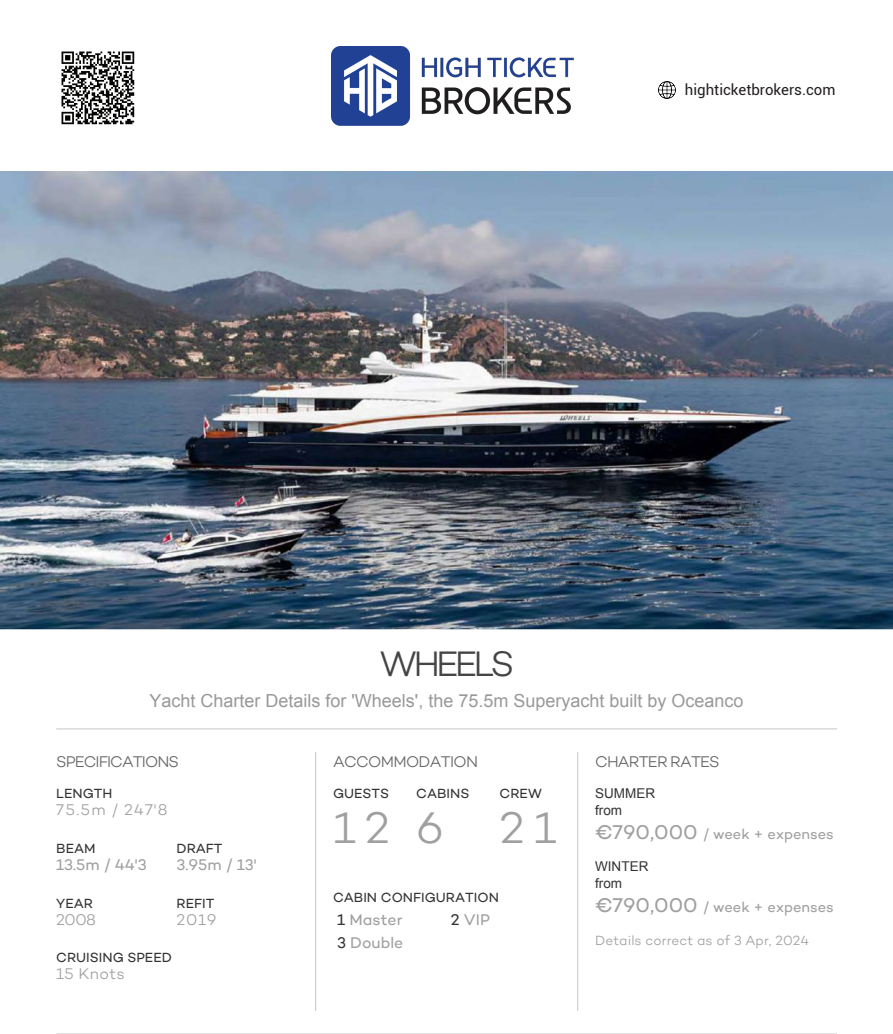
<style>
.page{position:relative;width:893px;height:1034px;background:#fff}
.page>*{position:absolute;margin:0;border:0;box-sizing:border-box;transform-origin:0 0}
.t1{font:300 45px "Campton";color:#a0a0a0}
.t2{font:300 36px "Campton";letter-spacing:-.115em;color:#454545}
.t3{font:18px "Arial";color:#999}
.t4{font:300 15.75px "Campton";letter-spacing:-.05em;color:#666}
.t5{font:15.75px "Campton";color:#a0a0a0}
.t6{font:300 15.75px "Campton";letter-spacing:.02em;color:#a0a0a0}
.t7{font:15px "Roboto";color:#231f20}
.t8{font:14.7px "Campton";color:#a0a0a0}
.t9{font:13.5px "Campton";color:#333}
.t10{font:300 13.5px "Campton";letter-spacing:.005em;color:#a0a0a0}
.t11{font:13.5px/17.1px "Arial";color:#333}
.s1{color:#333}
.s2{font-size:20.25px}
</style>
<div class="page">
<img style="left:0;top:171px;width:893px;height:458px">
<svg style="left:56px;top:728px;width:781px;height:1px"></svg>
<hr style="left:446px;top:1033px;width:391px;height:1px;background:#ccc">
<hr style="left:56px;top:1033px;width:391px;height:1px;background:#ccc">
<svg style="left:315px;top:752px;width:1px;height:258px"></svg>
<svg style="left:577px;top:752px;width:1px;height:258px"></svg>
<img style="left:331px;top:47px;width:242px;height:78px">
<img style="left:659px;top:82px;width:17px;height:17px">
<img style="left:61px;top:51px;width:74px;height:74px">
<p class="t7" style="left:685px;top:79px;width:152px">highticketbrokers.com</p>
<h2 class="t2" style="left:379px;top:641px;width:136px">WHEELS</h2>
<h3 class="t3" style="left:150px;top:688px;width:596px">Yacht Charter Details for 'Wheels', the 75.5m Superyacht built by Oceanco</h3>
<p class="t4" style="left:56px;top:751px;width:124px">SPECIFICATIONS</p>
<p class="t9" style="left:56px;top:784px;width:58px">LENGTH</p>
<p class="t6" style="left:56px;top:799px;width:113px">75.5m / 247'8</p>
<p class="t9" style="left:56px;top:839px;width:41px">BEAM</p>
<p class="t9" style="left:177px;top:839px;width:47px">DRAFT</p>
<p class="t5" style="left:56px;top:854px;width:92px">13.5m / 44'3</p>
<p class="t5" style="left:177px;top:854px;width:81px">3.95m / 13'</p>
<p class="t9" style="left:56px;top:894px;width:38px">YEAR</p>
<p class="t9" style="left:177px;top:894px;width:39px">REFIT</p>
<p class="t6" style="left:56px;top:909px;width:41px">2008</p>
<p class="t6" style="left:177px;top:909px;width:41px">2019</p>
<p class="t9" style="left:56px;top:949px;width:117px">CRUISING SPEED</p>
<p class="t6" style="left:56px;top:964px;width:70px">15 Knots</p>
<p class="t4" style="left:333px;top:751px;width:147px">ACCOMMODATION</p>
<p class="t9" style="left:333px;top:784px;width:58px">GUESTS</p>
<p class="t9" style="left:416px;top:784px;width:55px">CABINS</p>
<p class="t9" style="left:500px;top:784px;width:44px">CREW</p>
<h1 class="t1" style="left:333px;top:799px;width:225px">12 6 21</h1>
<p class="t9" style="left:333px;top:889px;width:167px">CABIN CONFIGURATION</p>
<p class="t5" style="left:337px;top:909px;width:67px"><span class="s1">1</span> Master</p>
<p class="t5" style="left:451px;top:909px;width:41px"><span class="s1">2</span> VIP</p>
<p class="t5" style="left:337px;top:932px;width:68px"><span class="s1">3</span> Double</p>
<p class="t4" style="left:595px;top:751px;width:126px">CHARTER RATES</p>
<p class="t11" style="left:595px;top:784px;width:61px">SUMMER from</p>
<p class="t8" style="left:595px;top:824px;width:240px"><span class="s2">€790,000</span> / week + expenses</p>
<p class="t11" style="left:595px;top:857px;width:55px">WINTER from</p>
<p class="t8" style="left:595px;top:897px;width:240px"><span class="s2">€790,000</span> / week + expenses</p>
<p class="t10" style="left:595px;top:931px;width:215px">Details correct as of 3 Apr, 2024</p>
</div>
